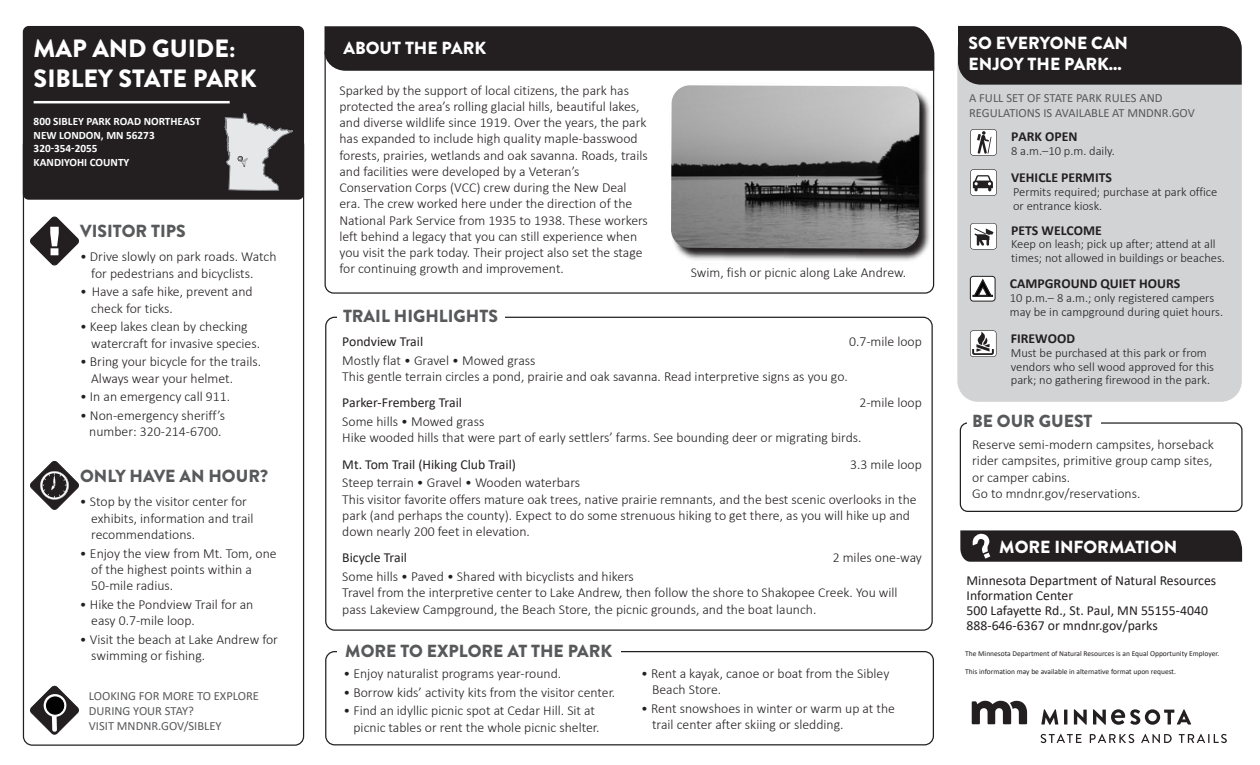
<style>
.page{position:relative;width:1260px;height:765px;background:#fff}
.page>*{position:absolute;margin:0;border:0;box-sizing:border-box;transform-origin:0 0}
.t1{font:900 25px/30px "Brandon Grotesque";color:#fff}
.t2{font:24.75px "NPSPICT1";color:#fff}
.t3{font:900 17.5px "Brandon Grotesque";color:#58595b}
.t4{font:900 17.5px/21px "Brandon Grotesque";color:#fff}
.t5{font:300 13.75px/16.2px "Calibri";color:#231f20}
.t6{font:13.75px/15px "Calibri";color:#231f20}
.t7{font:700 13.75px "Calibri";color:#231f20}
.t8{font:300 12.5px/13.8px "Calibri";color:#231f20}
.t9{font:12.5px/15px "Calibri";color:#58595b}
.t10{font:700 11.25px/13.5px "Calibri";color:#fff}
.t11{font:7.5px "Calibri";color:#231f20}
</style>
<div class="page">
<div style="left:960px;top:422px;width:283px;height:90px;border:1px solid #231f20;border-radius:7px"></div>
<div style="left:968px;top:408px;width:133px;height:30px;background:#fff"></div>
<img style="left:677px;top:92px;width:254px;height:169px">
<div style="left:325px;top:651px;width:609px;height:94px;border:1px solid #231f20;border-radius:9px"></div>
<div style="left:338px;top:642px;width:283px;height:27px;background:#fff"></div>
<div style="left:325px;top:26px;width:609px;height:45px;background:#231f20"></div>
<div style="left:957px;top:29px;width:285px;height:373px;background:#d1d3d4;border-radius:21px"></div>
<div style="left:958px;top:26px;width:284px;height:59px;background:#231f20"></div>
<div style="left:23px;top:26px;width:281px;height:174px;background:#231f20;border-radius:6px"></div>
<svg style="left:30px;top:217px;width:49px;height:48px"></svg>
<img style="left:671px;top:85px;width:249px;height:164px">
<svg style="left:30px;top:461px;width:49px;height:49px"></svg>
<hr style="left:34px;top:101px;width:196px;height:2px;background:#fdfdfe">
<svg style="left:960px;top:530px;width:282px;height:32px;background:#2e2a2b"></svg>
<svg style="left:30px;top:686px;width:49px;height:49px"></svg>
<div style="left:45px;top:696px;width:20px;height:19px;background:#020202;border-radius:50%"></div>
<div style="left:45px;top:696px;width:20px;height:19px;border:1px solid #fff;border-radius:50%"></div>
<svg style="left:224px;top:113px;width:69px;height:87px"></svg>
<svg style="left:970px;top:223px;width:27px;height:27px"></svg>
<div style="left:971px;top:224px;width:25px;height:25px;background:#fff;border-radius:3px"></div>
<svg style="left:974px;top:228px;width:20px;height:18px"></svg>
<svg style="left:970px;top:330px;width:26px;height:27px"></svg>
<div style="left:971px;top:331px;width:25px;height:25px;background:#fff;border-radius:3px"></div>
<svg style="left:972px;top:332px;width:22px;height:23px"></svg>
<svg style="left:970px;top:129px;width:27px;height:27px"></svg>
<div style="left:971px;top:130px;width:25px;height:25px;background:#fff;border-radius:3px"></div>
<svg style="left:977px;top:131px;width:14px;height:23px"></svg>
<div style="left:970px;top:169px;width:27px;height:27px;background:#767474;border-radius:3px"></div>
<div style="left:971px;top:170px;width:25px;height:25px;background:#fff;border-radius:3px"></div>
<svg style="left:973px;top:175px;width:20px;height:16px"></svg>
<svg style="left:970px;top:276px;width:26px;height:26px"></svg>
<svg style="left:972px;top:701px;width:55px;height:23px"></svg>
<svg style="left:1041px;top:709px;width:17px;height:16px"></svg>
<hr style="left:1064px;top:710px;width:3px;height:15px;background:#231f20">
<svg style="left:1074px;top:709px;width:13px;height:16px"></svg>
<svg style="left:1093px;top:709px;width:98px;height:16px"></svg>
<svg style="left:1041px;top:734px;width:41px;height:9px"></svg>
<svg style="left:1090px;top:734px;width:44px;height:9px"></svg>
<svg style="left:1141px;top:734px;width:31px;height:9px"></svg>
<svg style="left:1179px;top:734px;width:48px;height:9px"></svg>
<h1 class="t1" style="left:34px;top:33px;width:224px">MAP AND GUIDE:<br>SIBLEY STATE PARK</h1>
<p class="t10" style="left:34px;top:114px;width:168px">800 SIBLEY PARK ROAD NORTHEAST<br>NEW LONDON, MN 56273<br>320-354-2055<br>KANDIYOHI COUNTY</p>
<h2 class="t3" style="left:80px;top:218px;width:107px">VISITOR TIPS</h2>
<p class="t5" style="left:91px;top:248px;width:187px;text-indent:-11px">• Drive slowly on park roads. Watch for pedestrians and bicyclists.</p>
<p class="t5" style="left:91px;top:283px;width:163px;text-indent:-11px">• Have a safe hike, prevent and check for ticks.</p>
<p class="t5" style="left:91px;top:318px;width:170px;text-indent:-11px">• Keep lakes clean by checking watercraft for invasive species.</p>
<p class="t5" style="left:91px;top:354px;width:171px;text-indent:-11px">• Bring your bicycle for the trails.<br>Always wear your helmet.</p>
<p class="t5" style="left:80px;top:389px;width:152px">• In an emergency call 911.</p>
<p class="t5" style="left:80px;top:407px;width:147px;text-align:center">• Non-emergency sheriff’s number: 320-214-6700.</p>
<h2 class="t3" style="left:80px;top:463px;width:190px">ONLY HAVE AN HOUR?</h2>
<p class="t5" style="left:91px;top:494px;width:164px;text-indent:-11px">• Stop by the visitor center for exhibits, information and trail recommendations.</p>
<p class="t5" style="left:91px;top:545px;width:187px;text-indent:-11px">• Enjoy the view from Mt. Tom, one of the highest points within a<br>50-mile radius.</p>
<p class="t5" style="left:91px;top:596px;width:164px;text-indent:-11px">• Hike the Pondview Trail for an easy 0.7-mile loop.</p>
<p class="t5" style="left:91px;top:631px;width:188px;text-indent:-11px">• Visit the beach at Lake Andrew for swimming or fishing.</p>
<p class="t9" style="left:89px;top:688px;width:172px">LOOKING FOR MORE TO EXPLORE<br>DURING YOUR STAY?<br>VISIT MNDNR.GOV/SIBLEY</p>
<h2 class="t4" style="left:344px;top:38px;width:144px">ABOUT THE PARK</h2>
<p class="t5" style="left:339px;top:82px;width:310px">Sparked by the support of local citizens, the park has protected the area’s rolling glacial hills, beautiful lakes, and diverse wildlife since 1919. Over the years, the park has expanded to include high quality maple-basswood forests, prairies, wetlands and oak savanna. Roads, trails and facilities were developed by a Veteran’s Conservation Corps (VCC) crew during the New Deal era. The crew worked here under the direction of the National Park Service from 1935 to 1938. These workers left behind a legacy that you can still experience when you visit the park today. Their project also set the stage for continuing growth and improvement.</p>
<p class="t5" style="left:691px;top:265px;width:217px">Swim, fish or picnic along Lake Andrew.</p>
<h2 class="t3" style="left:343px;top:304px;width:156px">TRAIL HIGHLIGHTS</h2>
<p class="t6" style="left:342px;top:334px;width:82px">Pondview Trail</p>
<p class="t5" style="left:849px;top:333px;width:74px">0.7-mile loop</p>
<p class="t5" style="left:342px;top:352px;width:507px">Mostly flat • Gravel • Mowed grass<br>This gentle terrain circles a pond, prairie and oak savanna. Read interpretive signs as you go.</p>
<p class="t6" style="left:342px;top:395px;width:121px">Parker-Fremberg Trail</p>
<p class="t5" style="left:859px;top:395px;width:64px">2-mile loop</p>
<p class="t5" style="left:342px;top:413px;width:521px">Some hills • Mowed grass<br>Hike wooded hills that were part of early settlers’ farms. See bounding deer or migrating birds.</p>
<p class="t6" style="left:342px;top:456px;width:175px">Mt. Tom Trail (Hiking Club Trail)</p>
<p class="t5" style="left:850px;top:456px;width:73px">3.3 mile loop</p>
<p class="t5" style="left:342px;top:475px;width:576px">Steep terrain • Gravel • Wooden waterbars<br>This visitor favorite offers mature oak trees, native prairie remnants, and the best scenic overlooks in the park (and perhaps the county). Expect to do some strenuous hiking to get there, as you will hike up and down nearly 200 feet in elevation.</p>
<p class="t6" style="left:342px;top:550px;width:66px">Bicycle Trail</p>
<p class="t5" style="left:833px;top:550px;width:91px">2 miles one-way</p>
<p class="t5" style="left:342px;top:568px;width:557px">Some hills • Paved • Shared with bicyclists and hikers<br>Travel from the interpretive center to Lake Andrew, then follow the shore to Shakopee Creek. You will pass Lakeview Campground, the Beach Store, the picnic grounds, and the boat launch.</p>
<h2 class="t3" style="left:345px;top:638px;width:269px">MORE TO EXPLORE AT THE PARK</h2>
<p class="t5" style="left:343px;top:665px;width:219px">• Enjoy naturalist programs year-round.</p>
<p class="t5" style="left:343px;top:684px;width:273px">• Borrow kids’ activity kits from the visitor center.</p>
<p class="t5" style="left:353px;top:702px;width:248px;text-indent:-10px">• Find an idyllic picnic spot at Cedar Hill. Sit at picnic tables or rent the whole picnic shelter.</p>
<p class="t5" style="left:652px;top:665px;width:239px;text-indent:-11px">• Rent a kayak, canoe or boat from the Sibley<br>Beach Store.</p>
<p class="t5" style="left:652px;top:700px;width:244px;text-indent:-11px">• Rent snowshoes in winter or warm up at the trail center after skiing or sledding.</p>
<h2 class="t4" style="left:969px;top:33px;width:161px">SO EVERYONE CAN<br>ENJOY THE PARK...</h2>
<p class="t9" style="left:969px;top:90px;width:227px">A FULL SET OF STATE PARK RULES AND<br>REGULATIONS IS AVAILABLE AT MNDNR.GOV</p>
<p class="t7" style="left:1011px;top:127px;width:68px">PARK OPEN</p>
<p class="t8" style="left:1011px;top:144px;width:105px">8 a.m.–10 p.m. daily.</p>
<p class="t7" style="left:1011px;top:167px;width:102px">VEHICLE PERMITS</p>
<p class="t8" style="left:1013px;top:185px;width:206px">Permits required; purchase at park office or entrance kiosk.</p>
<p class="t7" style="left:1011px;top:221px;width:92px">PETS WELCOME</p>
<p class="t8" style="left:1011px;top:237px;width:215px">Keep on leash; pick up after; attend at all times; not allowed in buildings or beaches.</p>
<p class="t7" style="left:1010px;top:273px;width:172px">CAMPGROUND QUIET HOURS</p>
<p class="t8" style="left:1010px;top:291px;width:215px">10 p.m.– 8 a.m.; only registered campers may be in campground during quiet hours.</p>
<p class="t7" style="left:1011px;top:329px;width:66px">FIREWOOD</p>
<p class="t8" style="left:1011px;top:346px;width:205px">Must be purchased at this park or from vendors who sell wood approved for this park; no gathering firewood in the park.</p>
<h2 class="t3" style="left:972px;top:409px;width:122px">BE OUR GUEST</h2>
<p class="t5" style="left:972px;top:436px;width:243px">Reserve semi-modern campsites, horseback rider campsites, primitive group camp sites, or camper cabins.<br>Go to mndnr.gov/reservations.</p>
<h2 class="t2" style="left:970px;top:276px;width:26px">−</h2>
<h2 class="t4" style="left:999px;top:537px;width:180px">MORE INFORMATION</h2>
<p class="t6" style="left:967px;top:573px;width:251px">Minnesota Department of Natural Resources Information Center<br>500 Lafayette Rd., St. Paul, MN 55155-4040<br>888-646-6367 or mndnr.gov/parks</p>
<p class="t11" style="left:965px;top:648px;width:256px">The Minnesota Department of Natural Resources is an Equal Opportunity Employer.</p>
<p class="t11" style="left:965px;top:666px;width:212px">This information may be available in alternative format upon request.</p>
</div>
